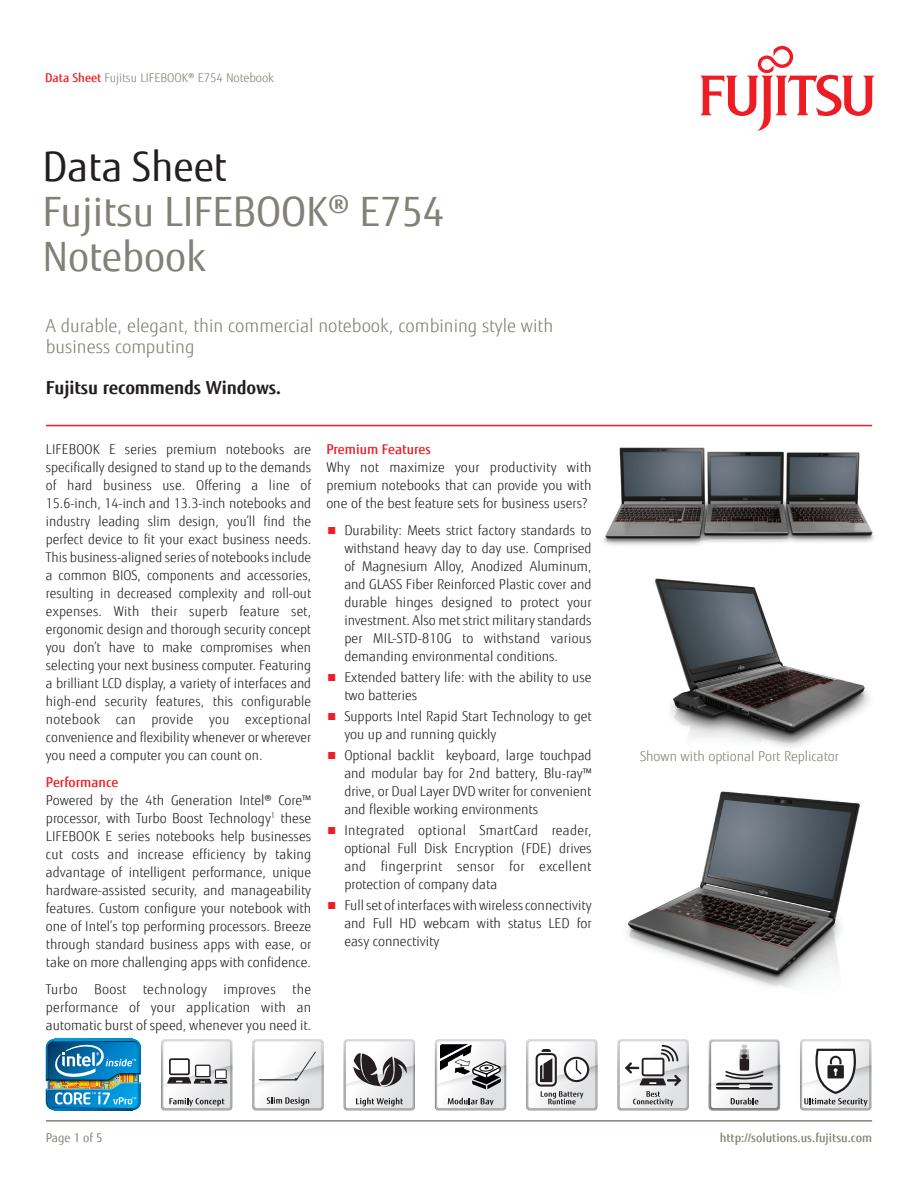
<style>
.page{position:relative;width:918px;height:1188px;background:#fff}
.page>*{position:absolute;margin:0;border:0;box-sizing:border-box;transform-origin:0 0}
.Fujitsu_Document_Tit{font:40.5px/45px "Fujitsu Sans";color:#818178}
.Fujitsu_Document_Tit-2{font:40.5px "Fujitsu Sans";color:#231f20}
.Fujitsu_Subtitle{font:300 18px/21px "Fujitsu Sans";color:#818178}
.Fujitsu_Body_Text{font:700 18px "Fujitsu Sans";letter-spacing:-.01em;color:#231f20}
.Fujitsu_Body_Text_Ju{font:300 13.5px/18px "Fujitsu Sans";color:#231f20;text-align:justify}
.Fujitsu_Image_Captio{font:300 13.5px "Fujitsu Sans";color:#818178}
.Fujitsu_Section_Head{font:500 13.5px "Fujitsu Sans";color:#ee1d23}
.Fujitsu_Header_Gray{font:300 12px "Fujitsu Sans";color:#818178}
.Fujitsu_Footer_URL{font:500 12px "Fujitsu Sans";color:#818178}
.Fujitsu_Pagination{font:12px "Fujitsu Sans";color:#818178}
.s1{font-weight:500;color:#ee1d23}
.s2{color:#ee1d23}
</style>
<div class="page">
<svg style="left:700px;top:46px;width:175px;height:85px"></svg>
<hr style="left:46px;top:1120px;width:826px;height:2px;background:#818178">
<hr style="left:46px;top:425px;width:826px;height:1px;background:#ee1d23">
<svg style="left:161px;top:1039px;width:71px;height:71px"></svg>
<img style="left:46px;top:1039px;width:95px;height:71px">
<svg style="left:252px;top:1039px;width:72px;height:71px"></svg>
<svg style="left:344px;top:1039px;width:71px;height:71px"></svg>
<svg style="left:435px;top:1039px;width:71px;height:71px"></svg>
<svg style="left:526px;top:1039px;width:72px;height:71px"></svg>
<svg style="left:617px;top:1039px;width:72px;height:71px"></svg>
<svg style="left:709px;top:1039px;width:71px;height:71px"></svg>
<svg style="left:800px;top:1039px;width:71px;height:71px"></svg>
<img style="left:603px;top:447px;width:271px;height:99px">
<img style="left:655px;top:578px;width:215px;height:169px">
<img style="left:627px;top:791px;width:233px;height:197px">
<p class="Fujitsu_Header_Gray" style="left:45px;top:70px;width:230px"><span class="s1">Data Sheet</span> Fujitsu LIFEBOOK® E754 Notebook</p>
<p class="Fujitsu_Document_Tit-2" style="left:43px;top:142px;width:186px">Data Sheet</p>
<p class="Fujitsu_Document_Tit" style="left:43px;top:189px;width:403px">Fujitsu LIFEBOOK® E754<br>Notebook</p>
<p class="Fujitsu_Subtitle" style="left:46px;top:316px;width:509px">A durable, elegant, thin commercial notebook, combining style with business computing</p>
<p class="Fujitsu_Body_Text" style="left:46px;top:376px;width:236px">Fujitsu recommends Windows.</p>
<p class="Fujitsu_Body_Text_Ju" style="left:46px;top:440px;width:267px">LIFEBOOK E series premium notebooks are specifically designed to stand up to the demands of hard business use. Offering a line of 15.6-inch, 14-inch and 13.3-inch notebooks and industry leading slim design, you’ll find the perfect device to fit your exact business needs.<br>This business-aligned series of notebooks include a common BIOS, components and accessories, resulting in decreased complexity and roll-out expenses. With their superb feature set, ergonomic design and thorough security concept you don’t have to make compromises when selecting your next business computer. Featuring a brilliant LCD display, a variety of interfaces and high-end security features, this configurable notebook can provide you exceptional convenience and flexibility whenever or wherever you need a computer you can count on.</p>
<p class="Fujitsu_Section_Head" style="left:46px;top:773px;width:74px">Performance</p>
<p class="Fujitsu_Body_Text_Ju" style="left:46px;top:791px;width:267px">Powered by the 4th Generation Intel® Core™ processor, with Turbo Boost Technology<sup>1</sup> these LIFEBOOK E series notebooks help businesses cut costs and increase efficiency by taking advantage of intelligent performance, unique hardware-assisted security, and manageability features. Custom configure your notebook with one of Intel’s top performing processors. Breeze through standard business apps with ease, or take on more challenging apps with confidence.</p>
<p class="Fujitsu_Body_Text_Ju" style="left:46px;top:980px;width:267px">Turbo Boost technology improves the performance of your application with an automatic burst of speed, whenever you need it.</p>
<p class="Fujitsu_Section_Head" style="left:326px;top:440px;width:106px">Premium Features</p>
<p class="Fujitsu_Body_Text_Ju" style="left:326px;top:458px;width:267px">Why not maximize your productivity with premium notebooks that can provide you with one of the best feature sets for business users?</p>
<p class="Fujitsu_Body_Text_Ju" style="left:344px;top:521px;width:249px;text-indent:-18px"><span class="s2">■</span> Durability: Meets strict factory standards to withstand heavy day to day use. Comprised of Magnesium Alloy, Anodized Aluminum, and GLASS Fiber Reinforced Plastic cover and durable hinges designed to protect your investment. Also met strict military standards per MIL-STD-810G to withstand various demanding environmental conditions.</p>
<p class="Fujitsu_Body_Text_Ju" style="left:344px;top:668px;width:249px;text-indent:-18px"><span class="s2">■</span> Extended battery life: with the ability to use two batteries</p>
<p class="Fujitsu_Body_Text_Ju" style="left:344px;top:707px;width:249px;text-indent:-18px"><span class="s2">■</span> Supports Intel Rapid Start Technology to get you up and running quickly</p>
<p class="Fujitsu_Body_Text_Ju" style="left:344px;top:746px;width:249px;text-indent:-18px"><span class="s2">■</span> Optional backlit keyboard, large touchpad and modular bay for 2nd battery, Blu-ray™ drive, or Dual Layer DVD writer for convenient and flexible working environments</p>
<p class="Fujitsu_Body_Text_Ju" style="left:344px;top:821px;width:249px;text-indent:-18px"><span class="s2">■</span> Integrated optional SmartCard reader, optional Full Disk Encryption (FDE) drives and fingerprint sensor for excellent protection of company data</p>
<p class="Fujitsu_Body_Text_Ju" style="left:344px;top:896px;width:249px;text-indent:-18px"><span class="s2">■</span> Full set of interfaces with wireless connectivity and Full HD webcam with status LED for easy connectivity</p>
<p class="Fujitsu_Pagination" style="left:46px;top:1130px;width:58px">Page 1 of 5</p>
<p class="Fujitsu_Image_Captio" style="left:640px;top:748px;width:200px">Shown with optional Port Replicator</p>
<p class="Fujitsu_Footer_URL" style="left:720px;top:1130px;width:154px">http://solutions.us.fujitsu.com</p>
</div>
